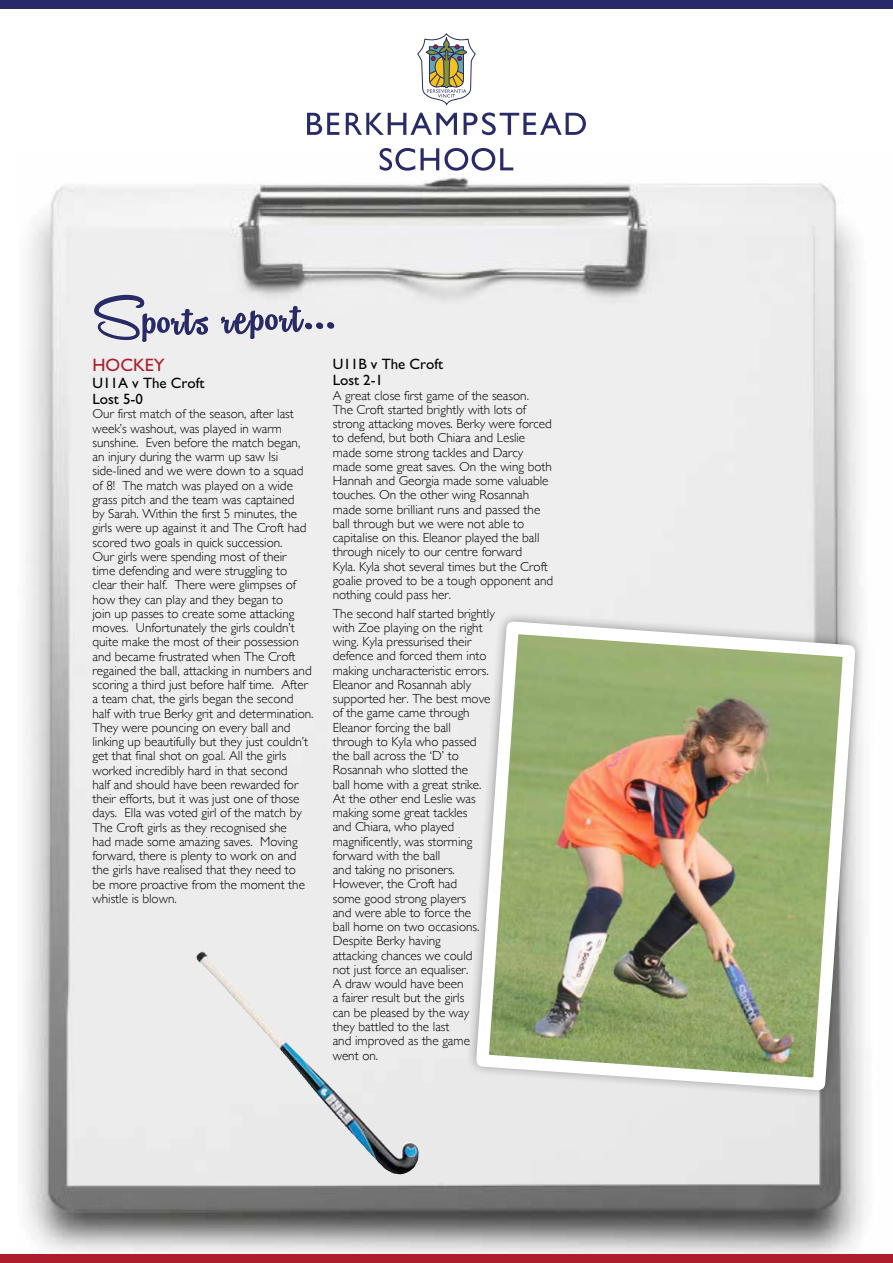
<style>
.page{position:relative;width:893px;height:1263px;background:#fff}
.page>*{position:absolute;margin:0;border:0;box-sizing:border-box;transform-origin:0 0}
.t1{font:63.45px "Remachine Script Personal Use Only";color:#282b67}
.t2{font:18px "M Gill Sans";color:#ac1e2d}
.t3{font:15px/16.5px "M Gill Sans";color:#000}
.t4{font:300 13.2px/14.2px "Gill Sans";color:#000}
</style>
<div class="page">
<img style="left:24px;top:150px;width:843px;height:1104px">
<svg style="left:93px;top:294px;width:116px;height:49px"></svg>
<svg style="left:220px;top:305px;width:115px;height:35px"></svg>
<div style="left:0;top:0;width:893px;height:9px;background:#282b67"></div>
<div style="left:0;top:1254px;width:893px;height:9px;background:#ac1e2d"></div>
<svg style="left:380px;top:148px;width:35px;height:23px"></svg>
<svg style="left:421px;top:148px;width:18px;height:22px"></svg>
<svg style="left:444px;top:148px;width:24px;height:23px"></svg>
<div style="left:448px;top:151px;width:17px;height:17px;background:#fff;border-radius:50%"></div>
<svg style="left:472px;top:148px;width:23px;height:23px"></svg>
<div style="left:475px;top:151px;width:17px;height:17px;background:#fff;border-radius:50%"></div>
<svg style="left:500px;top:148px;width:13px;height:22px"></svg>
<svg style="left:307px;top:113px;width:32px;height:22px"></svg>
<svg style="left:346px;top:113px;width:111px;height:22px"></svg>
<svg style="left:464px;top:112px;width:122px;height:23px"></svg>
<svg style="left:417px;top:34px;width:59px;height:72px"></svg>
<img style="left:196px;top:951px;width:220px;height:225px">
<svg style="left:464px;top:609px;width:403px;height:494px;fill:#ececec"></svg>
<img style="left:470px;top:615px;width:391px;height:482px">
<h1 class="t1" style="left:92px;top:284px;width:244px;rotate:-2deg">Sports report...</h1>
<h2 class="t2" style="left:92px;top:355px;width:26px">Hockey</h2>
<p class="t3" style="left:92px;top:374px;width:114px">U11A v The Croft<br>Lost 5-0</p>
<p class="t4" style="left:92px;top:407px;width:223px">Our first match of the season, after last week’s washout, was played in warm sunshine. Even before the match began, an injury during the warm up saw Isi side-lined and we were down to a squad of 8! The match was played on a wide grass pitch and the team was captained<br>by Sarah. Within the first 5 minutes, the girls were up against it and The Croft had scored two goals in quick succession.<br>Our girls were spending most of their<br>time defending and were struggling to clear their half. There were glimpses of how they can play and they began to<br>join up passes to create some attacking moves. Unfortunately the girls couldn’t quite make the most of their possession and became frustrated when The Croft regained the ball, attacking in numbers and scoring a third just before half time. After a team chat, the girls began the second half with true Berky grit and determination.<br>They were pouncing on every ball and linking up beautifully but they just couldn’t get that final shot on goal. All the girls worked incredibly hard in that second<br>half and should have been rewarded for their efforts, but it was just one of those days. Ella was voted girl of the match by The Croft girls as they recognised she<br>had made some amazing saves. Moving forward, there is plenty to work on and the girls have realised that they need to<br>be more proactive from the moment the whistle is blown.</p>
<p class="t3" style="left:333px;top:356px;width:112px">U11B v The Croft<br>Lost 2-1</p>
<p class="t4" style="left:333px;top:388px;width:222px">A great close first game of the season.<br>The Croft started brightly with lots of strong attacking moves. Berky were forced to defend, but both Chiara and Leslie made some strong tackles and Darcy made some great saves. On the wing both Hannah and Georgia made some valuable touches. On the other wing Rosannah made some brilliant runs and passed the ball through but we were not able to capitalise on this. Eleanor played the ball through nicely to our centre forward<br>Kyla. Kyla shot several times but the Croft goalie proved to be a tough opponent and nothing could pass her.</p>
<p class="t4" style="left:333px;top:606px;width:164px">The second half started brightly with Zoe playing on the right wing. Kyla pressurised their defence and forced them into making uncharacteristic errors.<br>Eleanor and Rosannah ably supported her. The best move of the game came through<br>Eleanor forcing the ball<br>through to Kyla who passed the ball across the ‘D’ to<br>Rosannah who slotted the<br>ball home with a great strike.<br>At the other end Leslie was making some great tackles<br>and Chiara, who played magnificently, was storming forward with the ball<br>and taking no prisoners.<br>However, the Croft had<br>some good strong players<br>and were able to force the<br>ball home on two occasions.<br>Despite Berky having<br>attacking chances we could<br>not just force an equaliser.<br>A draw would have been<br>a fairer result but the girls<br>can be pleased by the way<br>they battled to the last<br>and improved as the game went on.</p>
</div>
